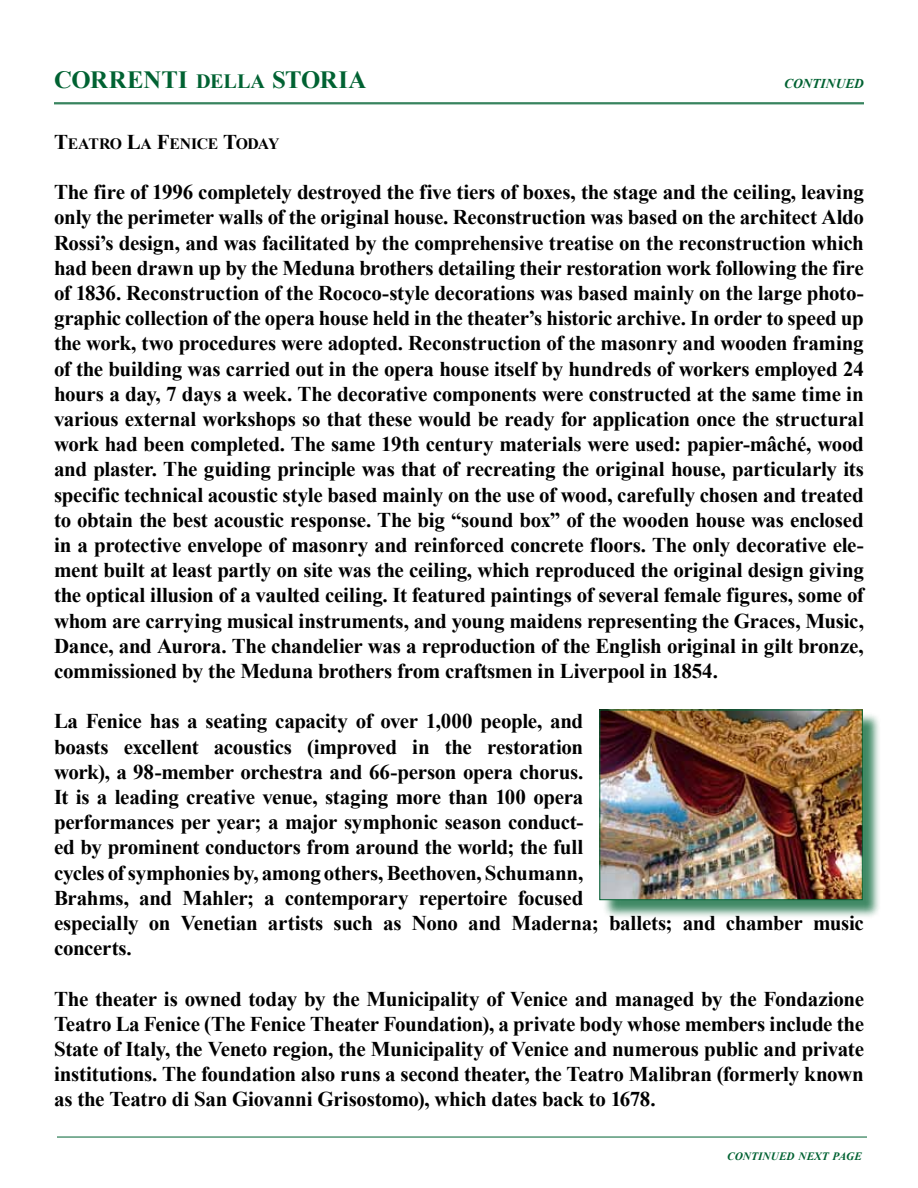
<style>
.page{position:relative;width:918px;height:1188px;background:#fff}
.page>*{position:absolute;margin:0;border:0;box-sizing:border-box;transform-origin:0 0}
.t1{font:700 24.75px "Times New Roman";color:#006232}
.t2{font:700 21px/25.2px "Times New Roman";letter-spacing:-.015em;color:#000;text-align:justify}
.t3{font:700 15.75px "Times New Roman";letter-spacing:-.03em;color:#000}
.t4{font:italic 700 13.5px "Times New Roman";color:#006232}
.t5{font:italic 700 11.25px "Times New Roman";letter-spacing:.01em;color:#006232}
.s1{font-size:20.25px}
.s2{font-size:21px}
</style>
<div class="page">
<hr style="left:54px;top:103px;width:810px;height:1px;background:#006232">
<hr style="left:54px;top:104px;width:810px;height:1px;background:#006232">
<hr style="left:57px;top:1137px;width:810px;height:1px;background:#006232">
<div style="left:602px;top:712px;width:279px;height:206px;background:#006232;opacity:.75"></div>
<img style="left:602px;top:712px;width:258px;height:186px">
<div style="left:600px;top:710px;width:262px;height:190px;border:1px solid #006232"></div>
<p class="t1" style="left:54px;top:66px;width:314px">CORRENTI <span class="s1">DELLA</span> STORIA</p>
<p class="t4" style="left:784px;top:76px;width:81px">CONTINUED</p>
<p class="t3" style="left:54px;top:135px;width:227px"><span class="s2">T</span>EATRO <span class="s2">L</span>A <span class="s2">F</span>ENICE <span class="s2">T</span>ODAY</p>
<p class="t2" style="left:54px;top:179px;width:812px">The fire of 1996 completely destroyed the five tiers of boxes, the stage and the ceiling, leaving only the perimeter walls of the original house. Reconstruction was based on the architect Aldo Rossi’s design, and was facilitated by the comprehensive treatise on the reconstruction which had been drawn up by the Meduna brothers detailing their restoration work following the fire of 1836. Reconstruction of the Rococo-style decorations was based mainly on the large photo&shy;graphic collection of the opera house held in the theater’s historic archive. In order to speed up the work, two procedures were adopted. Reconstruction of the masonry and wooden framing of the building was carried out in the opera house itself by hundreds of workers employed 24 hours a day, 7 days a week. The decorative components were constructed at the same time in various external workshops so that these would be ready for application once the structural work had been completed. The same 19th century materials were used: papier-mâché, wood and plaster. The guiding principle was that of recreating the original house, particularly its specific technical acoustic style based mainly on the use of wood, carefully chosen and treated to obtain the best acoustic response. The big “sound box” of the wooden house was enclosed in a protective envelope of masonry and reinforced concrete floors. The only decorative ele&shy;ment built at least partly on site was the ceiling, which reproduced the original design giving the optical illusion of a vaulted ceiling. It featured paintings of several female figures, some of whom are carrying musical instruments, and young maidens representing the Graces, Music, Dance, and Aurora. The chandelier was a reproduction of the English original in gilt bronze, commissioned by the Meduna brothers from craftsmen in Liverpool in 1854.</p>
<p class="t2" style="left:54px;top:709px;width:811px;text-align:left">La Fenice has a seating capacity of over 1,000 people, and<br>boasts excellent acoustics (improved in the restoration<br>work), a 98-member orchestra and 66-person opera chorus.<br>It is a leading creative venue, staging more than 100 opera<br>performances per year; a major symphonic season conduct-<br>ed by prominent conductors from around the world; the full<br>cycles of symphonies by, among others, beethoven, Schumann,<br>brahms, and Mahler; a contemporary repertoire focused<br>especially on Venetian artists such as Nono and Maderna; ballets; and chamber music concerts.</p>
<p class="t2" style="left:54px;top:986px;width:811px">The theater is owned today by the Municipality of Venice and managed by the Fondazione Teatro La Fenice (The Fenice Theater Foundation), a private body whose members include the State of Italy, the Veneto region, the Municipality of Venice and numerous public and private institutions. The foundation also runs a second theater, the Teatro Malibran (formerly known as the Teatro di San Giovanni Grisostomo), which dates back to 1678.</p>
<p class="t5" style="left:727px;top:1150px;width:136px">CONTINUED NEXT PAGE</p>
</div>
